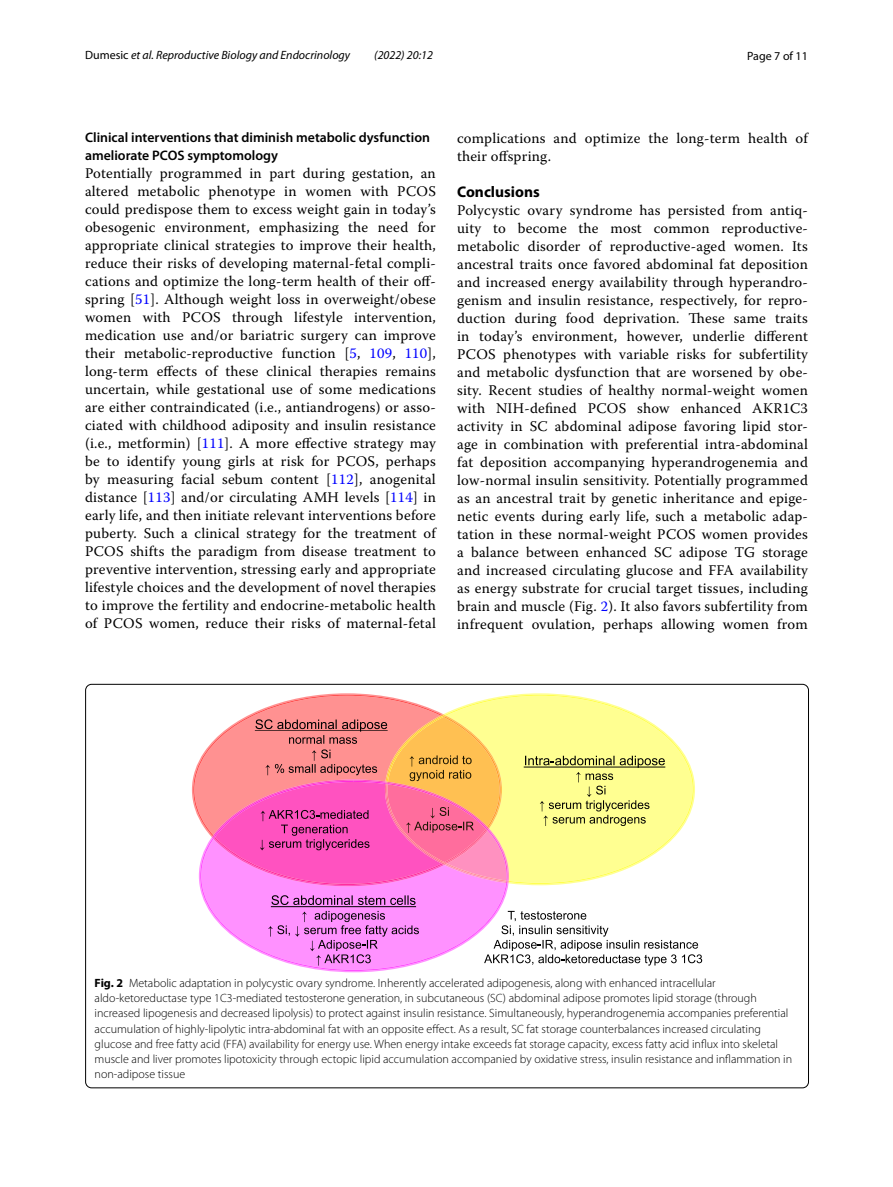
<style>
.page{position:relative;width:893px;height:1187px;background:#fff}
.page>*{position:absolute;margin:0;border:0;box-sizing:border-box;transform-origin:0 0}
.t1{font:700 15.45px "Myriad Pro";color:#000}
.t2{font:14.7px/18px "Warnock Pro";letter-spacing:.015em;color:#000;text-align:justify}
.t3{font:600 13.8px/18px "Myriad Pro";color:#000}
.t4{font:300 12px/15px "Myriad Pro";color:#000}
.t5{font:italic 12px "Myriad Pro";color:#000}
.t6{font:12px "Myriad Pro";color:#000}
.s1{font-style:normal}
.s2{color:#00f}
.s3{font-weight:700}
</style>
<div class="page">
<svg style="left:192px;top:693px;width:510px;height:279px"></svg>
<p class="t5" style="left:85px;top:48px;width:267px"><span class="s1">Dumesic</span> et al. Reproductive Biology and Endocrinology</p>
<p class="t5" style="left:374px;top:48px;width:60px">(2022) 20:12</p>
<p class="t6" style="left:747px;top:48px;width:62px">Page 7 of 11</p>
<p class="t3" style="left:85px;top:128px;width:346px">Clinical interventions that diminish metabolic dysfunction ameliorate PCOS symptomology</p>
<p class="t2" style="left:85px;top:164px;width:352px">Potentially programmed in part during gestation, an altered metabolic phenotype in women with PCOS could predispose them to excess weight gain in today’s obesogenic environment, emphasizing the need for appropriate clinical strategies to improve their health, reduce their risks of developing maternal-fetal compli&shy;cations and optimize the long-term health of their off&shy;spring [<span class="s2">51</span>]. Although weight loss in overweight/obese women with PCOS through lifestyle intervention, medication use and/or bariatric surgery can improve their metabolic-reproductive function [<span class="s2">5</span>, <span class="s2">109</span>, <span class="s2">110</span>], long-term effects of these clinical therapies remains uncertain, while gestational use of some medications are either contraindicated (i.e., antiandrogens) or asso&shy;ciated with childhood adiposity and insulin resistance (i.e., metformin) [<span class="s2">111</span>]. A more effective strategy may be to identify young girls at risk for PCOS, perhaps by measuring facial sebum content [<span class="s2">112</span>], anogenital distance [<span class="s2">113</span>] and/or circulating AMH levels [<span class="s2">114</span>] in early life, and then initiate relevant interventions before puberty. Such a clinical strategy for the treatment of PCOS shifts the paradigm from disease treatment to preventive intervention, stressing early and appropriate lifestyle choices and the development of novel therapies to improve the fertility and endocrine-metabolic health of PCOS women, reduce their risks of maternal-fetal</p>
<p class="t2" style="left:457px;top:128px;width:352px">complications and optimize the long-term health of their offspring.</p>
<p class="t1" style="left:457px;top:181px;width:84px">Conclusions</p>
<p class="t2" style="left:457px;top:200px;width:352px">Polycystic ovary syndrome has persisted from antiq&shy;uity to become the most common reproductive&shy;metabolic disorder of reproductive-aged women. Its ancestral traits once favored abdominal fat deposition and increased energy availability through hyperandro&shy;genism and insulin resistance, respectively, for repro&shy;duction during food deprivation. These same traits in today’s environment, however, underlie different PCOS phenotypes with variable risks for subfertility and metabolic dysfunction that are worsened by obe&shy;sity. Recent studies of healthy normal-weight women with NIH-defined PCOS show enhanced AKR1C3 activity in SC abdominal adipose favoring lipid stor&shy;age in combination with preferential intra-abdominal fat deposition accompanying hyperandrogenemia and low-normal insulin sensitivity. Potentially programmed as an ancestral trait by genetic inheritance and epige&shy;netic events during early life, such a metabolic adap&shy;tation in these normal-weight PCOS women provides a balance between enhanced SC adipose TG storage and increased circulating glucose and FFA availability as energy substrate for crucial target tissues, including brain and muscle (Fig. <span class="s2">2</span>). It also favors subfertility from infrequent ovulation, perhaps allowing women from</p>
<p class="t4" style="left:95px;top:976px;width:699px"><span class="s3">Fig. 2</span> Metabolic adaptation in polycystic ovary syndrome. Inherently accelerated adipogenesis, along with enhanced intracellular aldo-ketoreductase type 1C3-mediated testosterone generation, in subcutaneous (SC) abdominal adipose promotes lipid storage (through increased lipogenesis and decreased lipolysis) to protect against insulin resistance. Simultaneously, hyperandrogenemia accompanies preferential accumulation of highly-lipolytic intra-abdominal fat with an opposite effect. As a result, SC fat storage counterbalances increased circulating glucose and free fatty acid (FFA) availability for energy use. When energy intake exceeds fat storage capacity, excess fatty acid influx into skeletal muscle and liver promotes lipotoxicity through ectopic lipid accumulation accompanied by oxidative stress, insulin resistance and inflammation in non-adipose tissue</p>
</div>
